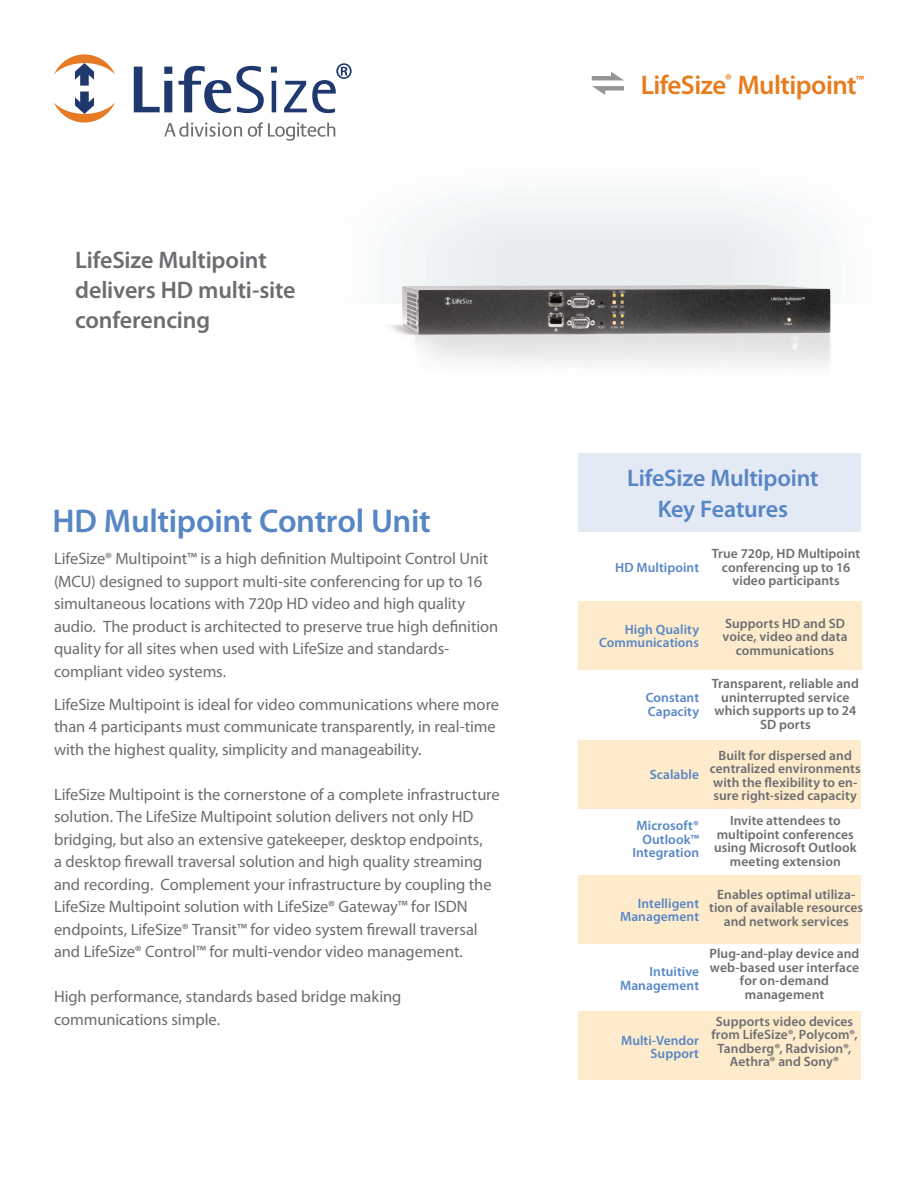
<style>
.page{position:relative;width:918px;height:1188px;background:#fff}
.page>*{position:absolute;margin:0;border:0;box-sizing:border-box;transform-origin:0 0}
._02_Header_A__front{font:600 33px "Myriad Pro";letter-spacing:-.01em;color:#5786c5}
._01_Page_Title__fron{font:600 27px "Myriad Pro";letter-spacing:-.02em;color:#e87c1d}
._04_Callout_Text__fr{font:600 24px/30px "Myriad Pro";letter-spacing:-.01em;color:#6c6d70}
._02_Header_A__front-2{font:600 24px "Myriad Pro";letter-spacing:-.01em;color:#5786c5}
._06_Header_B__front{font:16.5px/22.5px "Myriad Pro";letter-spacing:-.005em;color:#6c6d70}
._02_Header_A__front-3{font:16.5px/22.5px "Myriad Pro";letter-spacing:-.005em;color:#6c6d70}
._03_Body_Copy_A__fro{font:16.5px/22.5px "Myriad Pro";letter-spacing:-.005em;color:#6c6d70}
._06_Header_B__front-2{font:600 13.5px/13.5px "Myriad Pro";letter-spacing:.005em;color:#6c6d70;text-align:center}
._06_Header_B__front-3{font:600 13.5px "Myriad Pro";letter-spacing:.005em;color:#5786c5}
</style>
<div class="page">
<svg style="left:592px;top:86px;width:32px;height:9px"></svg>
<svg style="left:592px;top:72px;width:32px;height:8px"></svg>
<div style="left:578px;top:740px;width:283px;height:68px;background:#feebcb"></div>
<div style="left:578px;top:1012px;width:283px;height:68px;background:#feebcb"></div>
<div style="left:578px;top:453px;width:283px;height:78px;background:#e3e9f5"></div>
<div style="left:578px;top:601px;width:284px;height:69px;background:#feebcb"></div>
<div style="left:578px;top:875px;width:283px;height:69px;background:#feebcb"></div>
<svg style="left:54px;top:54px;width:61px;height:32px"></svg>
<svg style="left:54px;top:92px;width:61px;height:31px"></svg>
<svg style="left:134px;top:67px;width:38px;height:45px"></svg>
<svg style="left:178px;top:66px;width:86px;height:47px"></svg>
<svg style="left:271px;top:67px;width:6px;height:45px"></svg>
<svg style="left:284px;top:63px;width:68px;height:50px"></svg>
<svg style="left:164px;top:122px;width:78px;height:15px"></svg>
<svg style="left:248px;top:122px;width:87px;height:19px"></svg>
<img style="left:391px;top:197px;width:441px;height:168px">
<p class="_04_Callout_Text__fr" style="left:75px;top:244px;width:222px">LifeSize Multipoint delivers HD multi-site conferencing</p>
<p class="_02_Header_A__front" style="left:53px;top:500px;width:380px">HD Multipoint Control Unit</p>
<p class="_02_Header_A__front-3" style="left:54px;top:547px;width:446px">LifeSize® Multipoint™ is a high definition Multipoint Control Unit (MCU) designed to support multi-site conferencing for up to 16 simultaneous locations with 720p HD video and high quality audio. The product is architected to preserve true high definition quality for all sites when used with LifeSize and standards&shy;compliant video systems.</p>
<p class="_06_Header_B__front" style="left:54px;top:692px;width:447px">LifeSize Multipoint is ideal for video communications where more than 4 participants must communicate transparently, in real-time with the highest quality, simplicity and manageability.</p>
<p class="_06_Header_B__front" style="left:54px;top:782px;width:447px">LifeSize Multipoint is the cornerstone of a complete infrastructure solution. The LifeSize Multipoint solution delivers not only HD bridging, but also an extensive gatekeeper, desktop endpoints,<br>a desktop firewall traversal solution and high quality streaming and recording. Complement your infrastructure by coupling the LifeSize Multipoint solution with LifeSize® Gateway™ for ISDN endpoints, LifeSize® Transit™ for video system firewall traversal and LifeSize® Control™ for multi-vendor video management.</p>
<p class="_03_Body_Copy_A__fro" style="left:54px;top:985px;width:349px">High performance, standards based bridge making communications simple.</p>
<p class="_01_Page_Title__fron" style="left:641px;top:68px;width:225px">LifeSize<sup>®</sup> Multipoint<sup>™</sup></p>
<p class="_02_Header_A__front-2" style="left:627px;top:462px;width:193px">LifeSize Multipoint</p>
<p class="_02_Header_A__front-2" style="left:658px;top:493px;width:132px">Key Features</p>
<p class="_06_Header_B__front-3" style="left:615px;top:559px;width:85px">HD Multipoint</p>
<p class="_06_Header_B__front-3" style="left:625px;top:620px;width:76px">High Quality</p>
<p class="_06_Header_B__front-3" style="left:599px;top:634px;width:102px">Communications</p>
<p class="_06_Header_B__front-3" style="left:646px;top:689px;width:55px">Constant</p>
<p class="_06_Header_B__front-3" style="left:648px;top:703px;width:53px">Capacity</p>
<p class="_06_Header_B__front-3" style="left:650px;top:766px;width:51px">Scalable</p>
<p class="_06_Header_B__front-3" style="left:637px;top:817px;width:64px">Microsoft®</p>
<p class="_06_Header_B__front-3" style="left:642px;top:831px;width:58px">Outlook™</p>
<p class="_06_Header_B__front-3" style="left:633px;top:844px;width:68px">Integration</p>
<p class="_06_Header_B__front-3" style="left:638px;top:894px;width:63px">Intelligent</p>
<p class="_06_Header_B__front-3" style="left:620px;top:908px;width:81px">Management</p>
<p class="_06_Header_B__front-3" style="left:650px;top:963px;width:51px">Intuitive</p>
<p class="_06_Header_B__front-3" style="left:620px;top:976px;width:81px">Management</p>
<p class="_06_Header_B__front-3" style="left:621px;top:1031px;width:80px">Multi-Vendor</p>
<p class="_06_Header_B__front-3" style="left:651px;top:1045px;width:50px">Support</p>
<p class="_06_Header_B__front-2" style="left:712px;top:547px;width:150px">True 720p, HD Multipoint conferencing up to 16 video participants</p>
<p class="_06_Header_B__front-2" style="left:723px;top:616px;width:127px;text-align:left">Supports HD and SD voice, video and data</p>
<p class="_06_Header_B__front-2" style="left:736px;top:643px;width:100px">communications</p>
<p class="_06_Header_B__front-2" style="left:712px;top:677px;width:149px">Transparent, reliable and uninterrupted service which supports up to 24<br>SD ports</p>
<p class="_06_Header_B__front-2" style="left:710px;top:748px;width:152px">Built for dispersed and centralized environments with the flexibility to en&shy;sure right-sized capacity</p>
<p class="_06_Header_B__front-2" style="left:714px;top:814px;width:144px">Invite attendees to multipoint conferences using Microsoft Outlook meeting extension</p>
<p class="_06_Header_B__front-2" style="left:709px;top:887px;width:155px">Enables optimal utiliza&shy;tion of available resources and network services</p>
<p class="_06_Header_B__front-2" style="left:710px;top:947px;width:151px">Plug-and-play device and web-based user interface for on-demand</p>
<p class="_06_Header_B__front-2" style="left:745px;top:987px;width:81px">management</p>
<p class="_06_Header_B__front-2" style="left:711px;top:1014px;width:148px">Supports video devices from LifeSize®, Polycom®,<br>Tandberg®, Radvision®,<br>Aethra® and Sony®</p>
</div>
